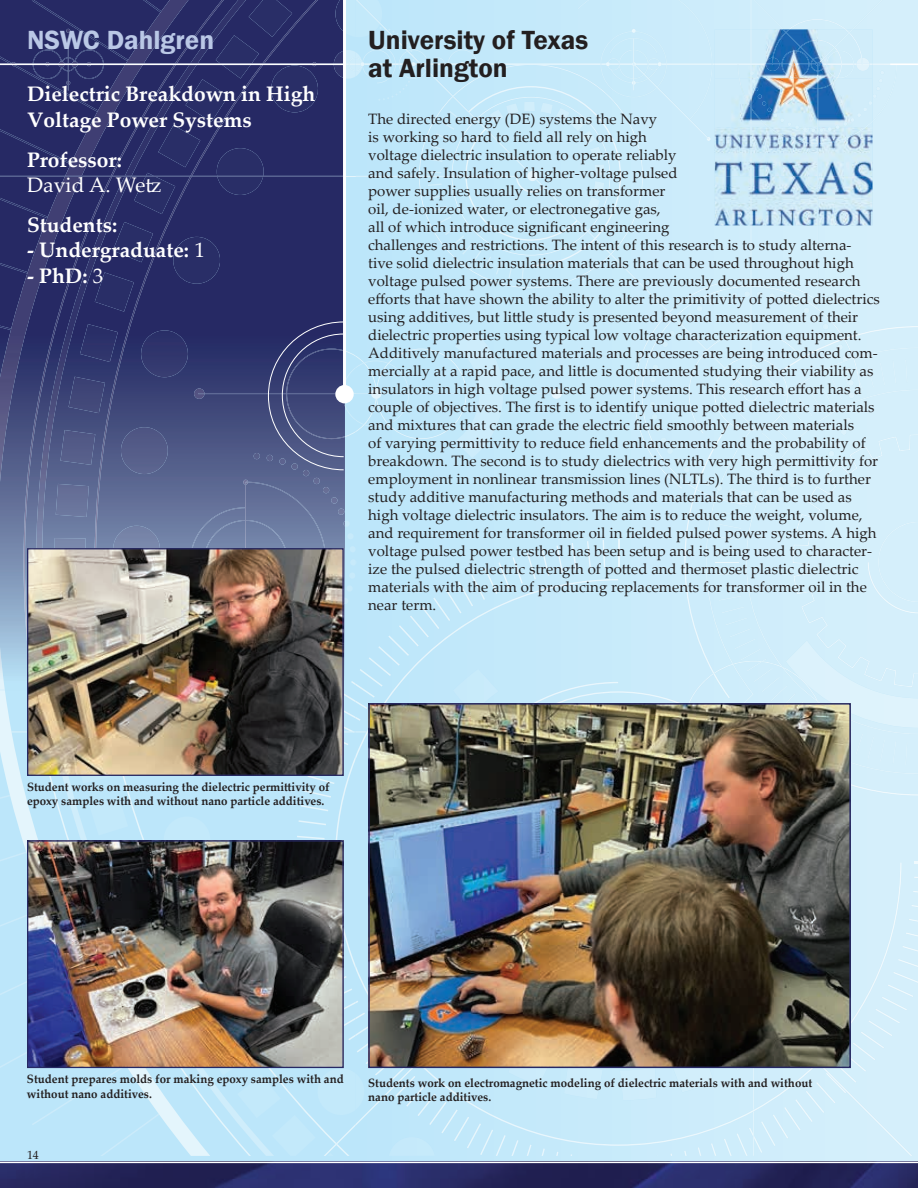
<style>
.page{position:relative;width:918px;height:1188px;background:#fff}
.page>*{position:absolute;margin:0;border:0;box-sizing:border-box;transform-origin:0 0}
.t1{font:600 27px/28.5px "Franklin Gothic";color:#231f20}
.t2{font:600 27px "Franklin Gothic";color:#bac8e6}
.t3{font:700 21px/25.2px "Palatino Linotype";color:#fff}
.t4{font:21px "Palatino Linotype";color:#fff}
.t5{font:15px/18px "Palatino Linotype";color:#231f20}
.t6{font:700 12px/14.4px "Palatino Linotype";color:#231f20;scale:.96 1}
.t7{font:12px "Palatino Linotype";color:#231f20}
.s1{font-weight:400}
</style>
<div class="page">
<img style="left:0;top:1163px;width:918px;height:25px">
<img style="left:0;top:0;width:918px;height:1157px">
<img style="left:29px;top:550px;width:313px;height:224px">
<div style="left:27px;top:548px;width:317px;height:228px;border:1px solid #262964"></div>
<h1 class="t2" style="left:27px;top:24px;width:189px">NSWC Dahlgren</h1>
<h2 class="t3" style="left:27px;top:81px;width:290px">Dielectric Breakdown in High<br>Voltage Power Systems</h2>
<h2 class="t3" style="left:27px;top:146px;width:97px">Professor:</h2>
<h2 class="t4" style="left:27px;top:170px;width:136px">David A. Wetz</h2>
<h2 class="t3" style="left:27px;top:212px;width:92px">Students:</h2>
<h2 class="t3" style="left:27px;top:237px;width:179px">- Undergraduate: <span class="s1">1</span></h2>
<h2 class="t3" style="left:27px;top:262px;width:78px">- PhD: <span class="s1">3</span></h2>
<h1 class="t1" style="left:368px;top:26px;width:221px">University of Texas at Arlington</h1>
<p class="t5" style="left:368px;top:109px;width:513px">The directed energy (DE) systems the Navy<br>is working so hard to field all rely on high<br>voltage dielectric insulation to operate reliably<br>and safely. Insulation of higher-voltage pulsed<br>power supplies usually relies on transformer<br>oil, de-ionized water, or electronegative gas,<br>all of which introduce significant engineering<br>challenges and restrictions. The intent of this research is to study alterna&shy;tive solid dielectric insulation materials that can be used throughout high voltage pulsed power systems. There are previously documented research efforts that have shown the ability to alter the primitivity of potted dielectrics using additives, but little study is presented beyond measurement of their dielectric properties using typical low voltage characterization equipment.<br>Additively manufactured materials and processes are being introduced com&shy;mercially at a rapid pace, and little is documented studying their viability as insulators in high voltage pulsed power systems. This research effort has a couple of objectives. The first is to identify unique potted dielectric materials and mixtures that can grade the electric field smoothly between materials<br>of varying permittivity to reduce field enhancements and the probability of breakdown. The second is to study dielectrics with very high permittivity for employment in nonlinear transmission lines (NLTLs). The third is to further study additive manufacturing methods and materials that can be used as high voltage dielectric insulators. The aim is to reduce the weight, volume, and requirement for transformer oil in fielded pulsed power systems. A high voltage pulsed power testbed has been setup and is being used to character&shy;ize the pulsed dielectric strength of potted and thermoset plastic dielectric materials with the aim of producing replacements for transformer oil in the near term.</p>
<p class="t6" style="left:27px;top:779px;width:317px">Student works on measuring the dielectric permittivity of epoxy samples with and without nano particle additives.</p>
<p class="t6" style="left:27px;top:1072px;width:331px">Student prepares molds for making epoxy samples with and without nano additives.</p>
<p class="t7" style="left:27px;top:1147px;width:13px">14</p>
<p class="t6" style="left:368px;top:1075px;width:464px">Students work on electromagnetic modeling of dielectric materials with and without nano particle additives.</p>
</div>
